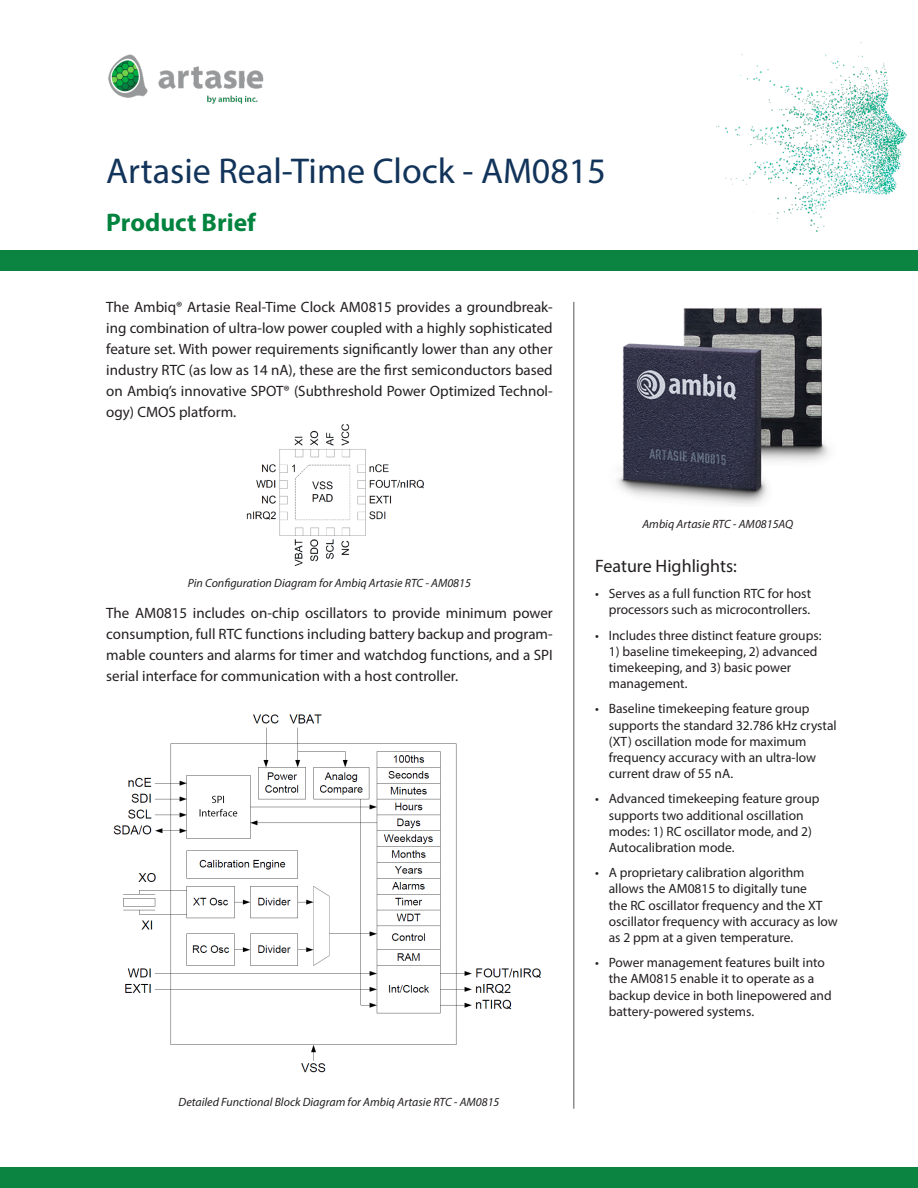
<style>
.page{position:relative;width:918px;height:1188px;background:#fff}
.page>*{position:absolute;margin:0;border:0;box-sizing:border-box;transform-origin:0 0}
.t1{font:36px "Myriad Pro";color:#12345a}
.t2{font:700 25.5px "Myriad Pro";color:#00833e}
.t3{font:18px "Myriad Pro";color:#231f20}
.t4{font:15px/21px "Myriad Pro";color:#231f20;text-align:justify}
.t5{font:13.5px/16.2px "Myriad Pro";color:#231f20}
.t6{font:italic 12px "Myriad Pro";color:#231f20}
</style>
<div class="page">
<div style="left:0;top:1167px;width:918px;height:21px;background:#0c8441"></div>
<hr style="left:574px;top:302px;width:1px;height:807px;background:#57585a">
<div style="left:0;top:250px;width:918px;height:21px;background:#0c8441"></div>
<img style="left:616px;top:308px;width:213px;height:198px">
<img style="left:108px;top:54px;width:156px;height:50px">
<img style="left:718px;top:42px;width:189px;height:189px">
<img style="left:113px;top:714px;width:428px;height:359px">
<img style="left:246px;top:424px;width:178px;height:142px">
<h1 class="t1" style="left:106px;top:149px;width:501px">Artasie Real-Time Clock - AM0815</h1>
<h2 class="t2" style="left:106px;top:206px;width:151px">Product Brief</h2>
<p class="t4" style="left:106px;top:296px;width:448px">The Ambiq® Artasie Real-Time Clock AM0815 provides a groundbreak&shy;ing combination of ultra-low power coupled with a highly sophisticated feature set. With power requirements significantly lower than any other industry RTC (as low as 14 nA), these are the first semiconductors based on Ambiq’s innovative SPOT® (Subthreshold Power Optimized Technol&shy;ogy) CMOS platform.</p>
<p class="t6" style="left:188px;top:575px;width:285px">Pin Configuration Diagram for Ambiq Artasie RTC - AM0815</p>
<p class="t4" style="left:106px;top:602px;width:448px">The AM0815 includes on-chip oscillators to provide minimum power consumption, full RTC functions including battery backup and program&shy;mable counters and alarms for timer and watchdog functions, and a SPI serial interface for communication with a host controller.</p>
<p class="t6" style="left:178px;top:1095px;width:323px">Detailed Functional Block Diagram for Ambiq Artasie RTC - AM0815</p>
<p class="t6" style="left:642px;top:517px;width:152px">Ambiq Artasie RTC - AM0815AQ</p>
<h3 class="t3" style="left:595px;top:554px;width:143px">Feature Highlights:</h3>
<p class="t5" style="left:595px;top:585px;width:217px;text-align:right">• Serves as a full function RTC for host processors such as microcontrollers.</p>
<p class="t5" style="left:595px;top:627px;width:228px">• Includes three distinct feature groups:</p>
<p class="t5" style="left:609px;top:643px;width:210px">1) baseline timekeeping, 2) advanced timekeeping, and 3) basic power management.</p>
<p class="t5" style="left:609px;top:701px;width:230px;text-indent:-14px">• Baseline timekeeping feature group supports the standard 32.786 kHz crystal (XT) oscillation mode for maximum frequency accuracy with an ultra-low current draw of 55 nA.</p>
<p class="t5" style="left:609px;top:791px;width:212px;text-indent:-14px">• Advanced timekeeping feature group supports two additional oscillation modes: 1) RC oscillator mode, and 2)<br>Autocalibration mode.</p>
<p class="t5" style="left:609px;top:864px;width:231px;text-indent:-14px">• A proprietary calibration algorithm allows the AM0815 to digitally tune<br>the RC oscillator frequency and the XT oscillator frequency with accuracy as low as 2 ppm at a given temperature.</p>
<p class="t5" style="left:609px;top:954px;width:224px;text-indent:-14px">• Power management features built into the AM0815 enable it to operate as a backup device in both linepowered and battery-powered systems.</p>
</div>
